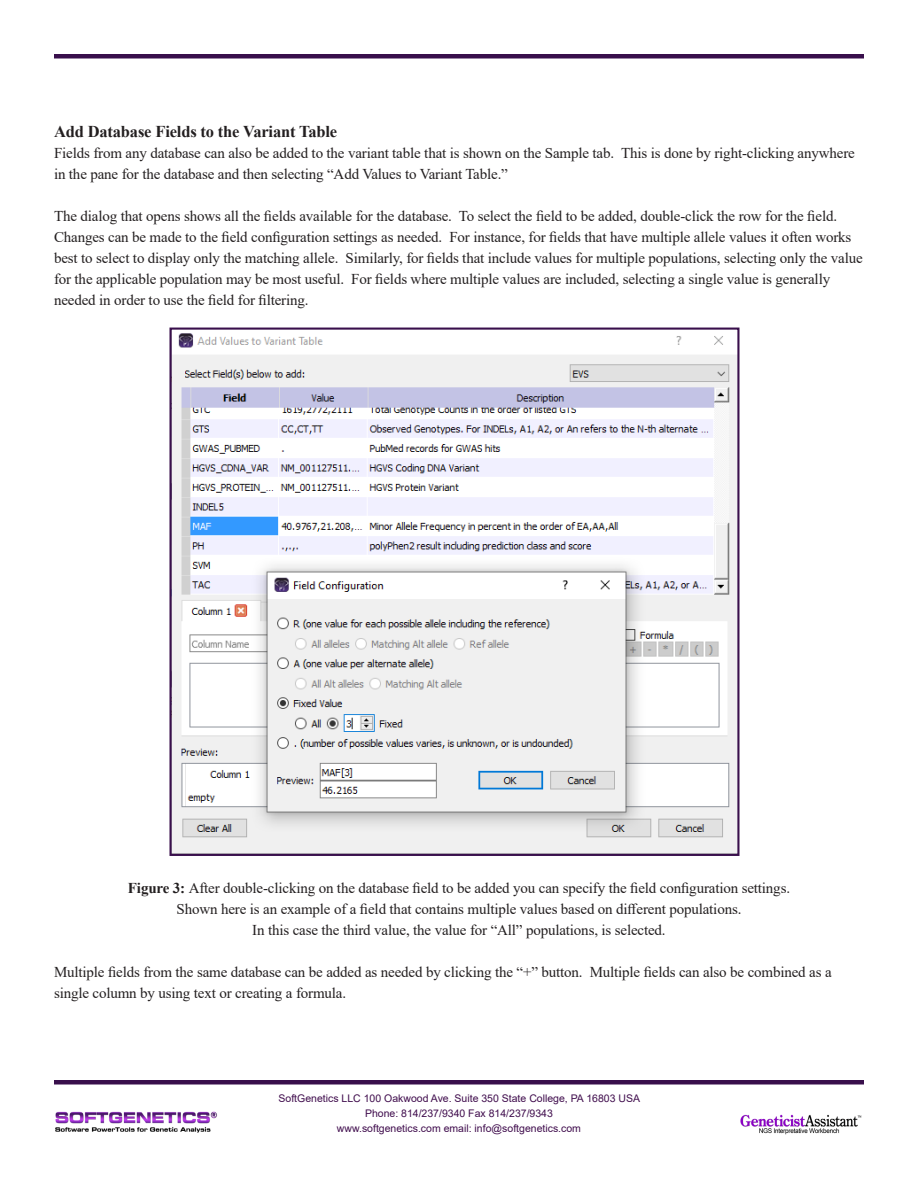
<style>
.page{position:relative;width:918px;height:1188px;background:#fff}
.page>*{position:absolute;margin:0;border:0;box-sizing:border-box;transform-origin:0 0}
.t1{font:700 16.5px "Times New Roman";letter-spacing:-.01em;color:#231f20}
.t2{font:15px/21px "Times New Roman";letter-spacing:-.01em;color:#231f20}
.t3{font:10.5px "Arial";color:#400d4d}
.s1{font-weight:700}
</style>
<div class="page">
<hr style="left:54px;top:1080px;width:810px;height:4px;background:#390f4c">
<hr style="left:54px;top:54px;width:810px;height:4px;background:#390f4c">
<img style="left:55px;top:1111px;width:162px;height:22px">
<img style="left:740px;top:1114px;width:122px;height:21px">
<img style="left:172px;top:333px;width:564px;height:520px">
<div style="left:169px;top:328px;width:570px;height:528px;border:2px solid #390f4c"></div>
<p class="t1" style="left:54px;top:119px;width:285px">Add Database Fields to the Variant Table</p>
<p class="t2" style="left:54px;top:142px;width:802px">Fields from any database can also be added to the variant table that is shown on the Sample tab. This is done by right-clicking anywhere in the pane for the database and then selecting “Add Values to Variant Table.”</p>
<p class="t2" style="left:54px;top:205px;width:810px">The dialog that opens shows all the fields available for the database. To select the field to be added, double-click the row for the field.<br>Changes can be made to the field configuration settings as needed. For instance, for fields that have multiple allele values it often works best to select to display only the matching allele. Similarly, for fields that include values for multiple populations, selecting only the value for the applicable population may be most useful. For fields where multiple values are included, selecting a single value is generally needed in order to use the field for filtering.</p>
<p class="t2" style="left:128px;top:877px;width:664px"><span class="s1">Figure 3:</span> After double-clicking on the database field to be added you can specify the field configuration settings.</p>
<p class="t2" style="left:177px;top:898px;width:566px">Shown here is an example of a field that contains multiple values based on different populations.</p>
<p class="t2" style="left:252px;top:919px;width:415px">In this case the third value, the value for “All” populations, is selected.</p>
<p class="t2" style="left:54px;top:961px;width:779px">Multiple fields from the same database can be added as needed by clicking the “+” button. Multiple fields can also be combined as a single column by using text or creating a formula.</p>
<p class="t3" style="left:279px;top:1091px;width:363px">SoftGenetics LLC 100 Oakwood Ave. Suite 350 State College, PA 16803 USA</p>
<p class="t3" style="left:365px;top:1106px;width:189px">Phone: 814/237/9340 Fax 814/237/9343</p>
<p class="t3" style="left:337px;top:1121px;width:246px">www.softgenetics.com email: info@softgenetics.com</p>
</div>
